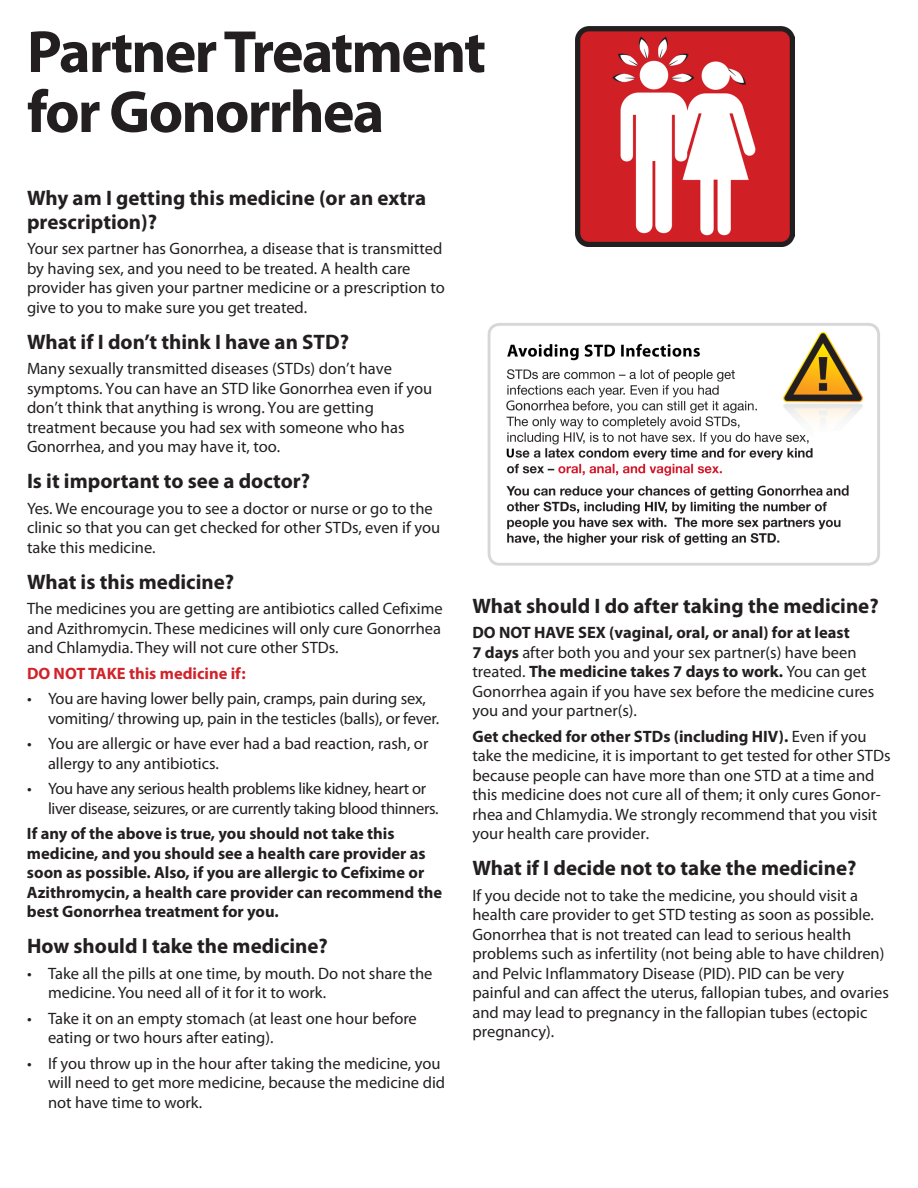
<style>
.page{position:relative;width:918px;height:1188px;background:#fff}
.page>*{position:absolute;margin:0;border:0;box-sizing:border-box;transform-origin:0 0}
.t1{font:700 60px/60px "Myriad Pro";letter-spacing:-.03em;color:#231f20}
.Head{font:700 21px/24px "Myriad Pro";color:#231f20}
.Body{font:16.5px/19.5px "Myriad Pro";color:#231f20}
.Bullets{font:16.5px/19.5px "Myriad Pro";color:#231f20}
.Body-2{font:700 16.5px/19.5px "Myriad Pro";color:#231f20}
.Bullets-2{font:16.5px/19.5px "Myriad Pro";letter-spacing:-.02em;color:#231f20}
.Body-3{font:700 16.5px "Myriad Pro";color:#d1232a}
.s1{font-weight:700}
</style>
<div class="page">
<img style="left:576px;top:27px;width:219px;height:219px">
<img style="left:487px;top:323px;width:393px;height:243px">
<h1 class="t1" style="left:27px;top:20px;width:461px">Partner Treatment for Gonorrhea</h1>
<p class="Head" style="left:27px;top:185px;width:401px">Why am I getting this medicine (or an extra prescription)?</p>
<p class="Body" style="left:27px;top:239px;width:419px">Your sex partner has Gonorrhea, a disease that is transmitted by having sex, and you need to be treated. A health care provider has given your partner medicine or a prescription to give to you to make sure you get treated.</p>
<p class="Head" style="left:27px;top:329px;width:324px">What if I don’t think I have an STD?</p>
<p class="Body" style="left:27px;top:359px;width:407px">Many sexually transmitted diseases (STDs) don’t have symptoms. You can have an STD like Gonorrhea even if you don’t think that anything is wrong. You are getting treatment because you had sex with someone who has Gonorrhea, and you may have it, too.</p>
<p class="Head" style="left:27px;top:468px;width:285px">Is it important to see a doctor?</p>
<p class="Body" style="left:27px;top:498px;width:415px">Yes. We encourage you to see a doctor or nurse or go to the clinic so that you can get checked for other STDs, even if you take this medicine.</p>
<p class="Head" style="left:27px;top:569px;width:209px">What is this medicine?</p>
<p class="Body" style="left:27px;top:599px;width:417px;text-align:justify">The medicines you are getting are antibiotics called Cefixime and Azithromycin. These medicines will only cure Gonorrhea and Chlamydia. They will not cure other STDs.</p>
<p class="Body-3" style="left:27px;top:662px;width:220px">DO NOT TAKE this medicine if:</p>
<p class="Bullets" style="left:48px;top:689px;width:393px;text-indent:-21px">• You are having lower belly pain, cramps, pain during sex, vomiting/ throwing up, pain in the testicles (balls), or fever.</p>
<p class="Bullets" style="left:48px;top:734px;width:382px;text-indent:-21px">• You are allergic or have ever had a bad reaction, rash, or allergy to any antibiotics.</p>
<p class="Bullets-2" style="left:48px;top:779px;width:392px;text-indent:-21px">• You have any serious health problems like kidney, heart or liver disease, seizures, or are currently taking blood thinners.</p>
<p class="Body-2" style="left:27px;top:823px;width:417px">If any of the above is true, you should not take this medicine, and you should see a health care provider as soon as possible. Also, if you are allergic to Cefixime or Azithromycin, a health care provider can recommend the best Gonorrhea treatment for you.</p>
<p class="Head" style="left:27px;top:933px;width:302px">How should I take the medicine?</p>
<p class="Bullets" style="left:48px;top:963px;width:386px;text-indent:-21px">• Take all the pills at one time, by mouth. Do not share the medicine. You need all of it for it to work.</p>
<p class="Bullets" style="left:48px;top:1008px;width:370px;text-indent:-21px">• Take it on an empty stomach (at least one hour before eating or two hours after eating).</p>
<p class="Bullets" style="left:48px;top:1053px;width:399px;text-indent:-21px">• If you throw up in the hour after taking the medicine, you will need to get more medicine, because the medicine did not have time to work.</p>
<p class="Head" style="left:472px;top:593px;width:408px">What should I do after taking the medicine?</p>
<p class="Body" style="left:472px;top:623px;width:403px"><span class="s1">DO NOT HAVE SEX (vaginal, oral, or anal) for at least<br>7 days</span> after both you and your sex partner(s) have been treated. <span class="s1">The medicine takes 7 days to work.</span> You can get Gonorrhea again if you have sex before the medicine cures you and your partner(s).</p>
<p class="Body" style="left:472px;top:726px;width:420px"><span class="s1">Get checked for other STDs (including HIV).</span> Even if you take the medicine, it is important to get tested for other STDs because people can have more than one STD at a time and this medicine does not cure all of them; it only cures Gonor&shy;rhea and Chlamydia. We strongly recommend that you visit your health care provider.</p>
<p class="Head" style="left:472px;top:855px;width:385px">What if I decide not to take the medicine?</p>
<p class="Body" style="left:472px;top:885px;width:418px">If you decide not to take the medicine, you should visit a health care provider to get STD testing as soon as possible.<br>Gonorrhea that is not treated can lead to serious health problems such as infertility (not being able to have children) and Pelvic Inflammatory Disease (PID). PID can be very painful and can affect the uterus, fallopian tubes, and ovaries and may lead to pregnancy in the fallopian tubes (ectopic pregnancy).</p>
</div>
